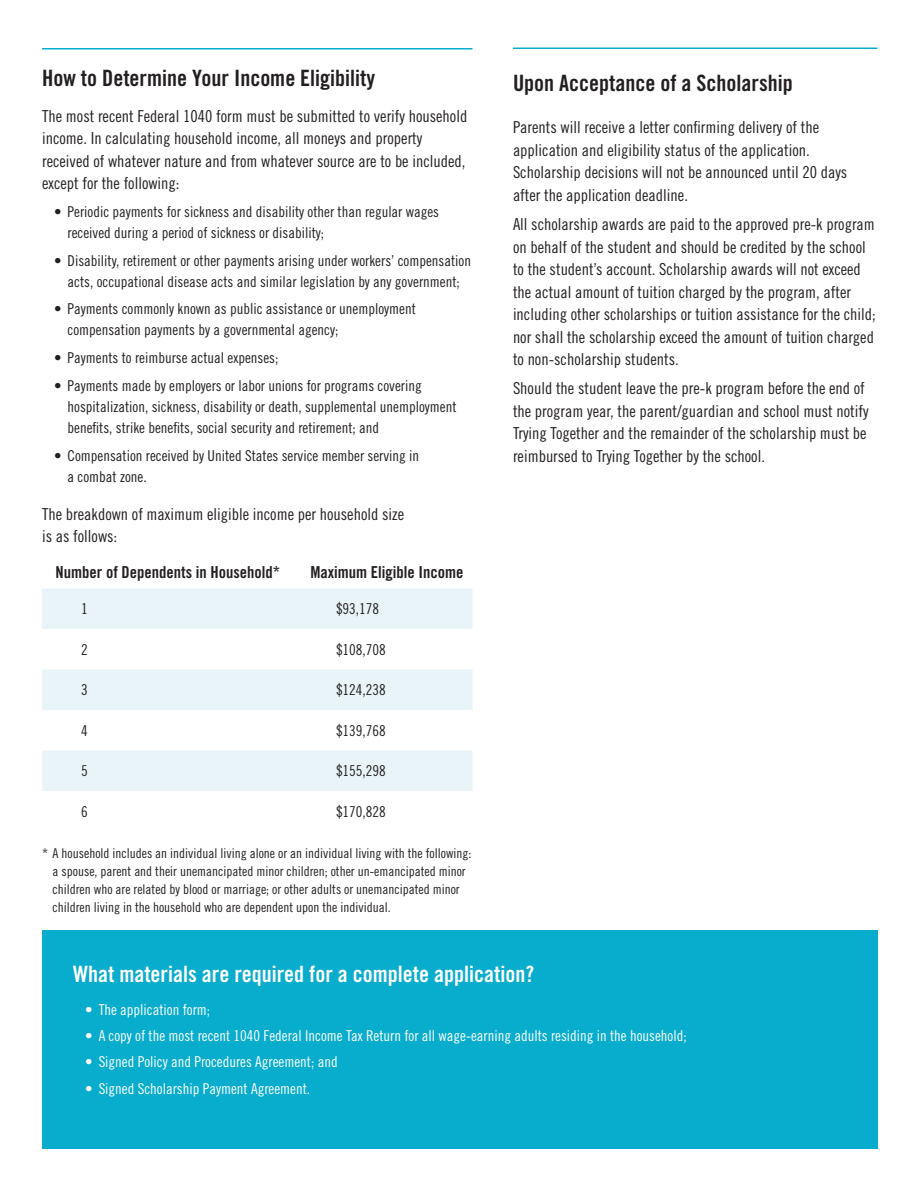
<style>
.page{position:relative;width:918px;height:1188px;background:#fff}
.page>*{position:absolute;margin:0;border:0;box-sizing:border-box;transform-origin:0 0}
.Body_Copy{font:22.5px "Trade Gothic LT Std Bd Cn 20";color:#231f20}
.Body_Copy-2{font:22.5px "Trade Gothic LT Std Bd Cn 20";color:#fff}
.Body_Copy-3{font:16.5px/22.5px "Trade Gothic LT Std Cn 18";color:#231f20}
.Body_Copy-4{font:16.5px "Trade Gothic LT Std Bd Cn 20";color:#231f20}
.Body_Copy-5{font:15px/21px "Trade Gothic LT Std Cn 18";color:#231f20}
.Body_Copy-6{font:15px "Trade Gothic LT Std Cn 18";color:#fff}
.Body_Copy-7{font:13.5px/18px "Trade Gothic LT Std Cn 18";color:#231f20}
</style>
<div class="page">
<div style="left:42px;top:930px;width:836px;height:218px;background:#08accc"></div>
<svg style="left:42px;top:589px;width:430px;height:202px;fill:#e9f4f8"></svg>
<hr style="left:513px;top:48px;width:365px;height:1px;background:#08accc">
<hr style="left:42px;top:48px;width:431px;height:2px;background:#08accc">
<p class="Body_Copy" style="left:42px;top:64px;width:335px">How to Determine Your Income Eligibility</p>
<p class="Body_Copy-3" style="left:42px;top:104px;width:427px">The most recent Federal 1040 form must be submitted to verify household income. In calculating household income, all moneys and property received of whatever nature and from whatever source are to be included, except for the following:</p>
<p class="Body_Copy-5" style="left:68px;top:201px;width:373px;text-indent:-14px">• Periodic payments for sickness and disability other than regular wages received during a period of sickness or disability;</p>
<p class="Body_Copy-5" style="left:54px;top:250px;width:419px;text-align:center">• Disability, retirement or other payments arising under workers’ compensation acts, occupational disease acts and similar legislation by any government;</p>
<p class="Body_Copy-5" style="left:68px;top:298px;width:350px;text-indent:-14px">• Payments commonly known as public assistance or unemployment compensation payments by a governmental agency;</p>
<p class="Body_Copy-5" style="left:54px;top:347px;width:226px">• Payments to reimburse actual expenses;</p>
<p class="Body_Copy-5" style="left:68px;top:375px;width:391px;text-indent:-14px">• Payments made by employers or labor unions for programs covering hospitalization, sickness, disability or death, supplemental unemployment benefits, strike benefits, social security and retirement; and</p>
<p class="Body_Copy-5" style="left:68px;top:445px;width:353px;text-indent:-14px">• Compensation received by United States service member serving in a combat zone.</p>
<p class="Body_Copy-3" style="left:42px;top:502px;width:363px">The breakdown of maximum eligible income per household size is as follows:</p>
<p class="Body_Copy-4" style="left:56px;top:562px;width:226px">Number of Dependents in Household*</p>
<p class="Body_Copy-4" style="left:310px;top:562px;width:155px">Maximum Eligible Income</p>
<p class="Body_Copy-5" style="left:81px;top:598px;width:8px">1</p>
<p class="Body_Copy-5" style="left:336px;top:598px;width:45px">$93,178</p>
<p class="Body_Copy-5" style="left:81px;top:639px;width:8px">2</p>
<p class="Body_Copy-5" style="left:336px;top:639px;width:51px">$108,708</p>
<p class="Body_Copy-5" style="left:81px;top:679px;width:8px">3</p>
<p class="Body_Copy-5" style="left:336px;top:679px;width:51px">$124,238</p>
<p class="Body_Copy-5" style="left:81px;top:720px;width:8px">4</p>
<p class="Body_Copy-5" style="left:336px;top:720px;width:51px">$139,768</p>
<p class="Body_Copy-5" style="left:81px;top:760px;width:8px">5</p>
<p class="Body_Copy-5" style="left:336px;top:760px;width:51px">$155,298</p>
<p class="Body_Copy-5" style="left:81px;top:801px;width:8px">6</p>
<p class="Body_Copy-5" style="left:336px;top:801px;width:51px">$170,828</p>
<p class="Body_Copy-7" style="left:53px;top:844px;width:420px;text-indent:-11px">* A household includes an individual living alone or an individual living with the following: a spouse, parent and their unemancipated minor children; other un-emancipated minor children who are related by blood or marriage; or other adults or unemancipated minor children living in the household who are dependent upon the individual.</p>
<p class="Body_Copy" style="left:513px;top:69px;width:281px">Upon Acceptance of a Scholarship</p>
<p class="Body_Copy-3" style="left:513px;top:116px;width:336px">Parents will receive a letter confirming delivery of the application and eligibility status of the application.<br>Scholarship decisions will not be announced until 20 days after the application deadline.</p>
<p class="Body_Copy-3" style="left:513px;top:213px;width:364px">All scholarship awards are paid to the approved pre-k program on behalf of the student and should be credited by the school to the student’s account. Scholarship awards will not exceed the actual amount of tuition charged by the program, after including other scholarships or tuition assistance for the child; nor shall the scholarship exceed the amount of tuition charged to non-scholarship students.</p>
<p class="Body_Copy-3" style="left:513px;top:377px;width:357px">Should the student leave the pre-k program before the end of the program year, the parent/guardian and school must notify Trying Together and the remainder of the scholarship must be reimbursed to Trying Together by the school.</p>
<p class="Body_Copy-2" style="left:73px;top:960px;width:462px">What materials are required for a complete application?</p>
<p class="Body_Copy-6" style="left:85px;top:1001px;width:127px">• The application form;</p>
<p class="Body_Copy-6" style="left:85px;top:1027px;width:603px">• A copy of the most recent 1040 Federal Income Tax Return for all wage-earning adults residing in the household;</p>
<p class="Body_Copy-6" style="left:85px;top:1053px;width:254px">• Signed Policy and Procedures Agreement; and</p>
<p class="Body_Copy-6" style="left:85px;top:1079px;width:227px">• Signed Scholarship Payment Agreement.</p>
</div>
